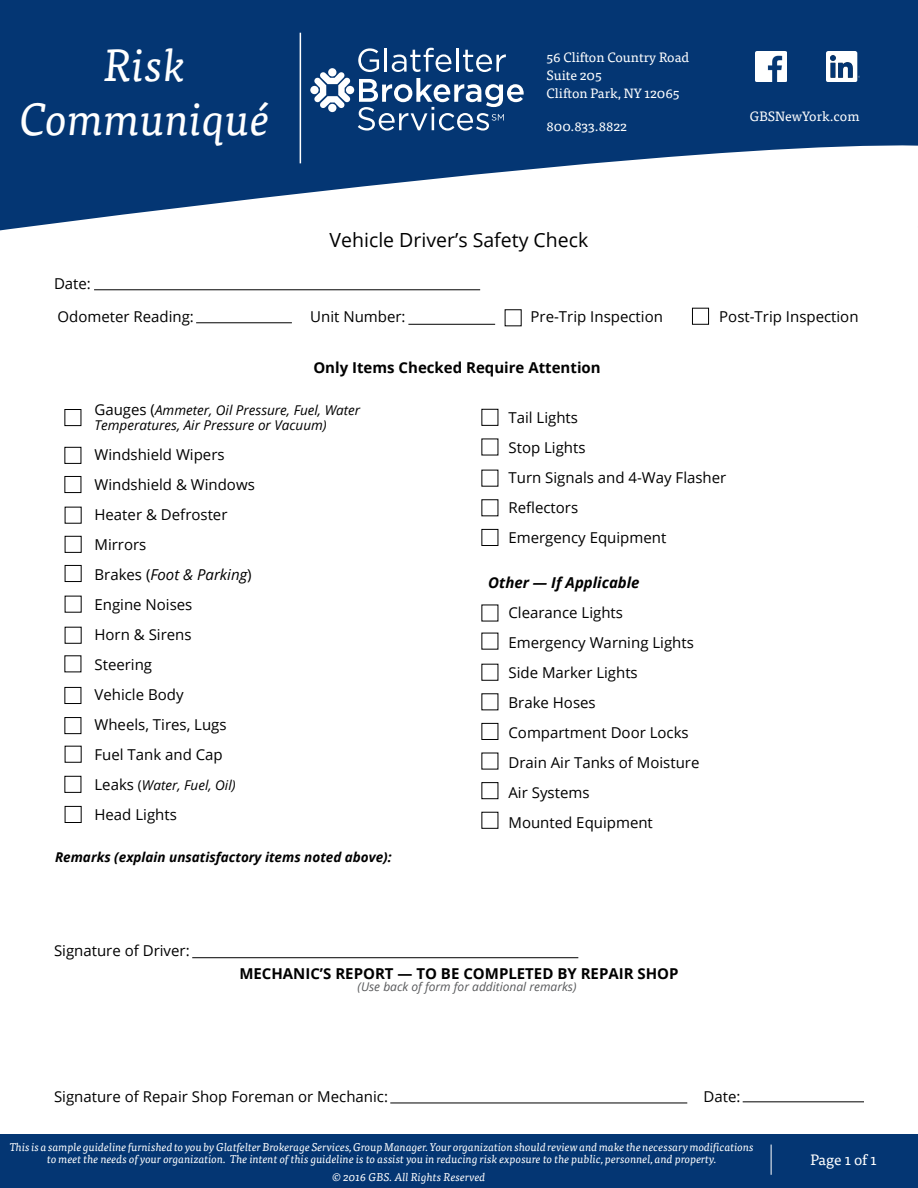
<style>
.page{position:relative;width:918px;height:1188px;background:#fff}
.page>*{position:absolute;margin:0;border:0;box-sizing:border-box;transform-origin:0 0}
.t1{font:italic 45px/54px "Tisa Pro";color:#fff;text-align:center}
.t2{font:19.5px "Open Sans";color:#000}
.t3{font:15px/30px "Open Sans";color:#000}
.t4{font:700 15px "Open Sans";color:#000}
.t5{font:italic 700 15px "Open Sans";color:#000}
.t6{font:15px "Tisa Pro";color:#fff}
.t7{font:italic 13.5px/15px "Open Sans";color:#000}
.t8{font:13.5px/18px "Tisa Pro";color:#fff}
.t9{font:italic 700 13.5px "Open Sans";color:#000}
.t10{font:italic 12px "Open Sans";color:#58595b}
.t11{font:italic 11.25px/12px "Tisa Pro";color:#fff;text-align:center}
.s1{font-style:normal;font-size:15px}
.s2{font-style:italic}
.s3{font-style:normal}
</style>
<div class="page">
<svg style="left:0;top:0;width:918px;height:230px;fill:#043673"></svg>
<div style="left:0;top:1134px;width:918px;height:54px;background:#043673"></div>
<img style="left:755px;top:51px;width:31px;height:31px">
<img style="left:826px;top:51px;width:33px;height:31px">
<svg style="left:358px;top:48px;width:21px;height:24px"></svg>
<hr style="left:385px;top:48px;width:2px;height:24px;background:#fff">
<svg style="left:392px;top:48px;width:59px;height:24px"></svg>
<hr style="left:456px;top:48px;width:3px;height:24px;background:#fff">
<svg style="left:463px;top:50px;width:43px;height:22px"></svg>
<svg style="left:358px;top:78px;width:166px;height:53px"></svg>
<div style="left:328px;top:68px;width:8px;height:8px;background:#fff;border-radius:50%"></div>
<div style="left:328px;top:104px;width:8px;height:8px;background:#fff;border-radius:50%"></div>
<div style="left:346px;top:86px;width:8px;height:8px;background:#fff;border-radius:50%"></div>
<div style="left:310px;top:86px;width:9px;height:8px;background:#fff;border-radius:50%"></div>
<svg style="left:314px;top:72px;width:36px;height:36px"></svg>
<div style="left:65px;top:409px;width:16px;height:17px;border:1px solid #000"></div>
<div style="left:65px;top:447px;width:16px;height:17px;border:1px solid #000"></div>
<div style="left:65px;top:476px;width:16px;height:17px;border:1px solid #000"></div>
<div style="left:65px;top:536px;width:16px;height:17px;border:1px solid #000"></div>
<div style="left:65px;top:565px;width:16px;height:17px;border:1px solid #000"></div>
<div style="left:65px;top:687px;width:16px;height:17px;border:1px solid #000"></div>
<div style="left:65px;top:717px;width:16px;height:17px;border:1px solid #000"></div>
<div style="left:65px;top:776px;width:16px;height:17px;border:1px solid #000"></div>
<div style="left:65px;top:806px;width:16px;height:17px;border:1px solid #000"></div>
<div style="left:482px;top:409px;width:16px;height:17px;border:1px solid #000"></div>
<div style="left:482px;top:529px;width:16px;height:17px;border:1px solid #000"></div>
<div style="left:482px;top:723px;width:16px;height:17px;border:1px solid #000"></div>
<div style="left:482px;top:782px;width:16px;height:17px;border:1px solid #000"></div>
<div style="left:482px;top:812px;width:16px;height:17px;border:1px solid #000"></div>
<div style="left:692px;top:308px;width:17px;height:16px;border:1px solid #000"></div>
<hr style="left:192px;top:957px;width:386px;height:1px;background:#000">
<hr style="left:94px;top:290px;width:386px;height:1px;background:#000">
<hr style="left:196px;top:323px;width:96px;height:1px;background:#000">
<hr style="left:408px;top:324px;width:87px;height:1px;background:#000">
<hr style="left:390px;top:1103px;width:297px;height:1px;background:#000">
<hr style="left:743px;top:1102px;width:121px;height:1px;background:#000">
<hr style="left:300px;top:33px;width:1px;height:130px;background:#fff">
<hr style="left:771px;top:1145px;width:1px;height:30px;background:#fff">
<h1 class="t1" style="left:20px;top:35px;width:252px">Risk<br>Communiqué</h1>
<p class="t8" style="left:547px;top:47px;width:144px">56 Clifton Country Road<br>Suite 205<br>Clifton Park, NY 12065</p>
<p class="t8" style="left:547px;top:116px;width:82px">800.833.8822</p>
<h2 class="t2" style="left:330px;top:226px;width:260px">Vehicle Driver’s Safety Check</h2>
<p class="t8" style="left:750px;top:106px;width:111px">GBSNewYork.com</p>
<p class="t3" style="left:54px;top:268px;width:38px">Date:</p>
<p class="t3" style="left:58px;top:301px;width:138px">Odometer Reading:</p>
<p class="t3" style="left:310px;top:301px;width:97px">Unit Number:</p>
<p class="t3" style="left:531px;top:301px;width:134px">Pre-Trip Inspection</p>
<p class="t3" style="left:719px;top:301px;width:141px">Post-Trip Inspection</p>
<p class="t4" style="left:313px;top:356px;width:289px">Only Items Checked Require Attention</p>
<p class="t7" style="left:94px;top:402px;width:267px"><span class="s1">Gauges (</span>Ammeter, Oil Pressure, Fuel, Water<br>Temperatures, Air Pressure or Vacuum)</p>
<p class="t3" style="left:94px;top:439px;width:162px">Windshield Wipers<br>Windshield &amp; Windows<br>Heater &amp; Defroster<br>Mirrors<br>Brakes (<span class="s2">Foot &amp; Parking</span>)<br>Engine Noises<br>Horn &amp; Sirens<br>Steering<br>Vehicle Body<br>Wheels, Tires, Lugs<br>Fuel Tank and Cap</p>
<p class="t7" style="left:94px;top:777px;width:143px"><span class="s1">Leaks</span> <span class="s3">(</span>Water, Fuel, Oil)</p>
<p class="t3" style="left:94px;top:799px;width:84px">Head Lights</p>
<p class="t3" style="left:508px;top:402px;width:219px">Tail Lights<br>Stop Lights<br>Turn Signals and 4-Way Flasher<br>Reflectors<br>Emergency Equipment</p>
<p class="t5" style="left:488px;top:572px;width:153px">Other — If Applicable</p>
<p class="t3" style="left:508px;top:597px;width:193px">Clearance Lights<br>Emergency Warning Lights<br>Side Marker Lights<br>Brake Hoses<br>Compartment Door Locks<br>Drain Air Tanks of Moisture<br>Air Systems<br>Mounted Equipment</p>
<p class="t9" style="left:55px;top:847px;width:338px">Remarks (explain unsatisfactory items noted above):</p>
<p class="t3" style="left:54px;top:936px;width:137px">Signature of Driver:</p>
<p class="t4" style="left:239px;top:963px;width:441px">MECHANIC’S REPORT — TO BE COMPLETED BY REPAIR SHOP</p>
<p class="t10" style="left:358px;top:978px;width:220px">(Use back of form for additional remarks)</p>
<p class="t3" style="left:54px;top:1082px;width:336px">Signature of Repair Shop Foreman or Mechanic:</p>
<p class="t3" style="left:704px;top:1082px;width:38px">Date:</p>
<p class="t11" style="left:10px;top:1140px;width:746px">This is a sample guideline furnished to you by Glatfelter Brokerage Services, Group Manager. Your organization should review and make the necessary modifications to meet the needs of your organization. The intent of this guideline is to assist you in reducing risk exposure to the public, personnel, and property.</p>
<p class="t11" style="left:332px;top:1170px;width:155px">© 2016 GBS. All Rights Reserved</p>
<p class="t6" style="left:810px;top:1149px;width:68px">Page 1 of 1</p>
</div>
